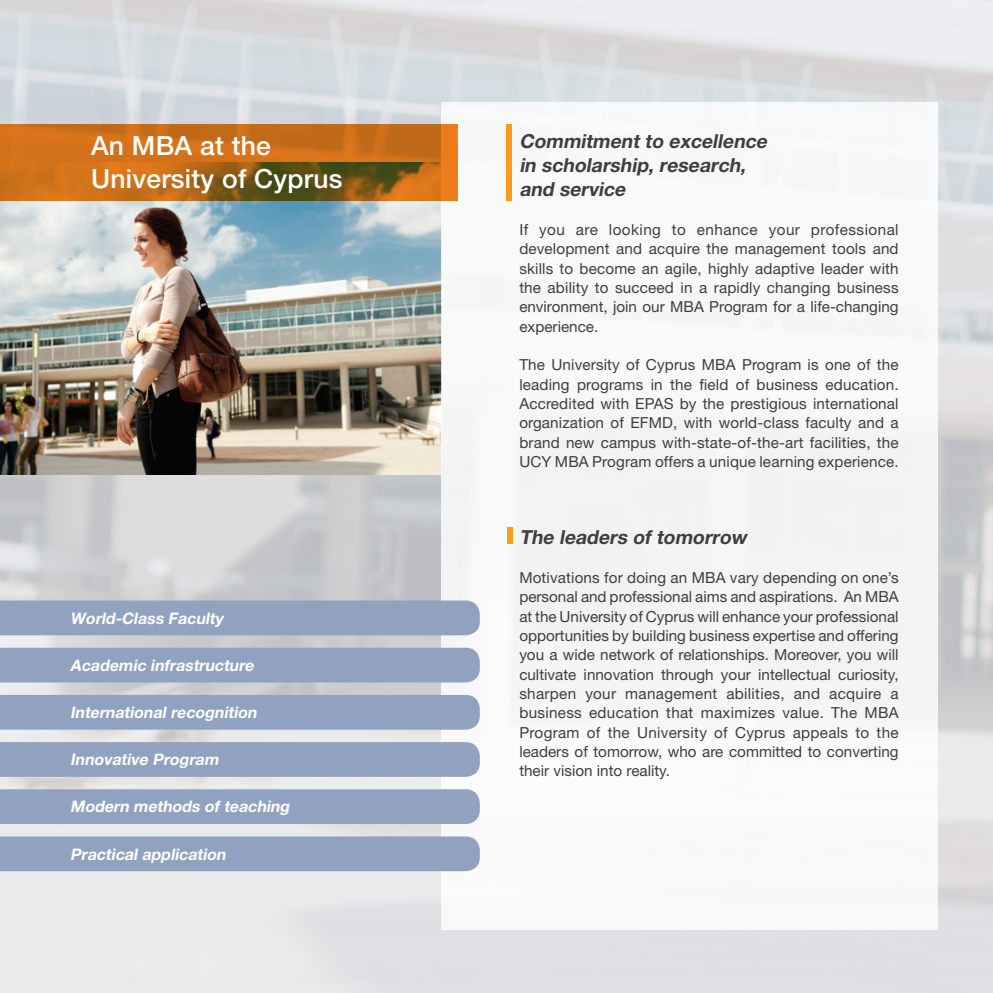
<style>
.page{position:relative;width:993px;height:993px;background:#fff}
.page>*{position:absolute;margin:0;border:0;box-sizing:border-box;transform-origin:0 0}
.t1{font:500 26.43px "Helvetica Neue LT Pro";letter-spacing:.01em;color:#fff}
.t2{font:italic 700 19.25px "Helvetica Neue LT Pro";color:#3e3e3f}
.t3{font:italic 700 15.92px "Helvetica Neue LT Pro";color:#fff}
.t4{font:15.22px/19.2px "Helvetica Neue LT Pro";color:#3e3e3f;text-align:justify}
</style>
<div class="page">
<img style="left:0;top:0;width:992px;height:992px">
<img style="left:0;top:200px;width:441px;height:274px">
<div style="left:441px;top:102px;width:497px;height:827px;background:#f7f8f8"></div>
<div style="left:0;top:600px;width:479px;height:35px;background:#91a2c0"></div>
<div style="left:0;top:647px;width:479px;height:35px;background:#91a2c0"></div>
<div style="left:0;top:694px;width:479px;height:35px;background:#91a2c0"></div>
<div style="left:0;top:836px;width:479px;height:34px;background:#91a2c0"></div>
<div style="left:0;top:741px;width:479px;height:35px;background:#91a2c0"></div>
<div style="left:0;top:789px;width:479px;height:34px;background:#91a2c0"></div>
<div style="left:505px;top:124px;width:6px;height:76px;background:#f89c1c"></div>
<div style="left:506px;top:527px;width:6px;height:17px;background:#f89c1c"></div>
<svg style="left:0;top:124px;width:457px;height:76px;background:#b86a19"></svg>
<p class="t1" style="left:91px;top:129px;width:181px">An MBA at the</p>
<p class="t1" style="left:91px;top:162px;width:253px">University of Cyprus</p>
<p class="t3" style="left:70px;top:608px;width:154px">World-Class Faculty</p>
<p class="t3" style="left:70px;top:655px;width:188px">Academic infrastructure</p>
<p class="t3" style="left:70px;top:702px;width:191px">International recognition</p>
<p class="t3" style="left:70px;top:749px;width:153px">Innovative Program</p>
<p class="t3" style="left:70px;top:796px;width:224px">Modern methods of teaching</p>
<p class="t3" style="left:70px;top:843px;width:160px">Practical application</p>
<p class="t2" style="left:519px;top:129px;width:253px">Commitment to excellence</p>
<p class="t2" style="left:519px;top:153px;width:232px">in scholarship, research,</p>
<p class="t2" style="left:519px;top:177px;width:111px">and service</p>
<p class="t4" style="left:519px;top:219px;width:381px">If you are looking to enhance your professional development and acquire the management tools and skills to become an agile, highly adaptive leader with the ability to succeed in a rapidly changing business environment, join our MBA Program for a life-changing experience.</p>
<p class="t4" style="left:519px;top:355px;width:381px">The University of Cyprus MBA Program is one of the leading programs in the field of business education.<br>Accredited with EPAS by the prestigious international organization of EFMD, with world-class faculty and a brand new campus with-state-of-the-art facilities, the UCY MBA Program offers a unique learning experience.</p>
<p class="t2" style="left:519px;top:525px;width:233px">The leaders of tomorrow</p>
<p class="t4" style="left:519px;top:567px;width:381px">Motivations for doing an MBA vary depending on one’s personal and professional aims and aspirations. An MBA at the University of Cyprus will enhance your professional opportunities by building business expertise and offering you a wide network of relationships. Moreover, you will cultivate innovation through your intellectual curiosity, sharpen your management abilities, and acquire a business education that maximizes value. The MBA Program of the University of Cyprus appeals to the leaders of tomorrow, who are committed to converting their vision into reality.</p>
</div>
